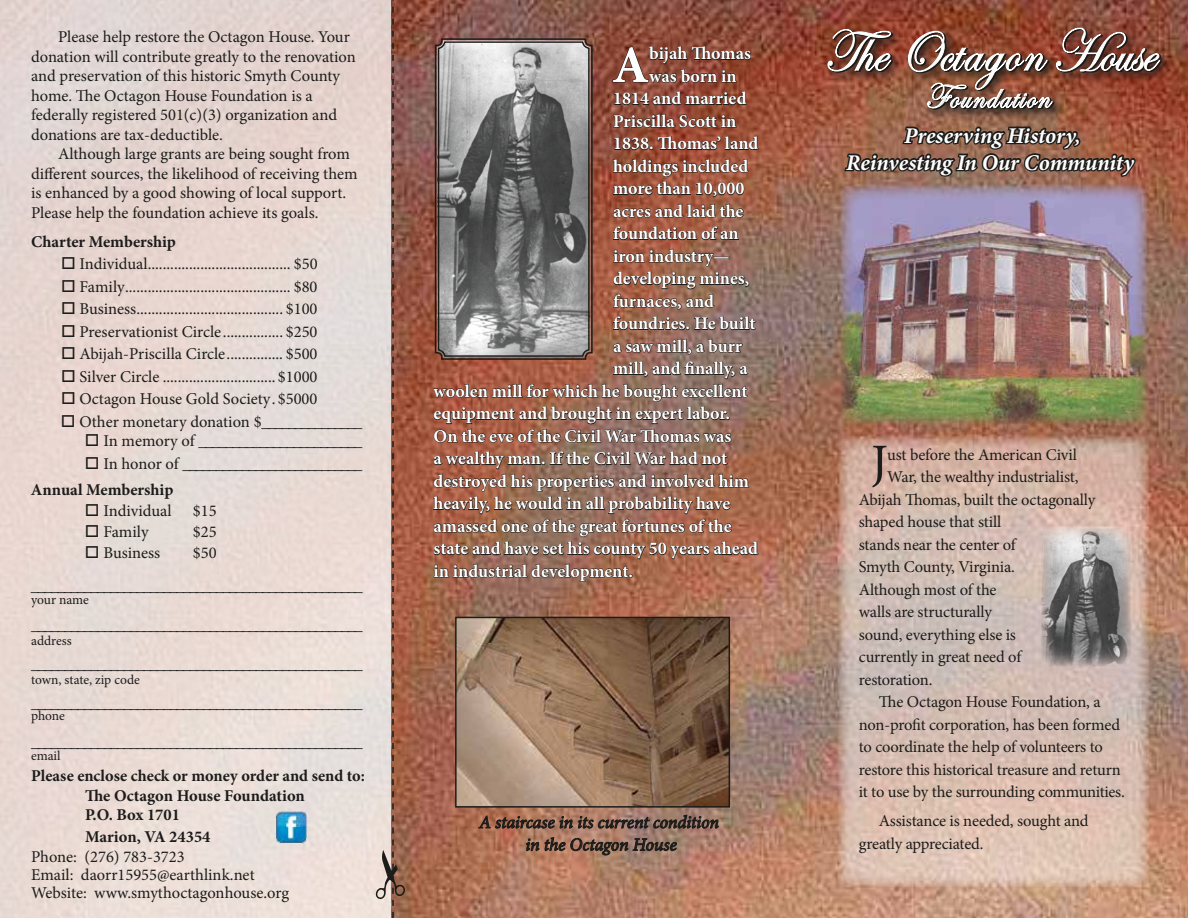
<style>
.page{position:relative;width:1188px;height:918px;background:#fff}
.page>*{position:absolute;margin:0;border:0;box-sizing:border-box;transform-origin:0 0}
.t1{font:60px "Edwardian Script ITC";color:#fff;scale:.9 1}
.t2{font:700 52.65px "Minion Pro";color:#fff}
.t3{font:51.15px "Minion Pro";color:#1c1c1a}
.t4{font:36px "Edwardian Script ITC";letter-spacing:.05em;color:#fff;scale:.9 1}
.t5{font:italic 700 22.5px/27px "Minion Pro";letter-spacing:-.005em;color:#fff;text-align:center}
.t6{font:700 18px "Minion Pro";color:#fff}
.t7{font:italic 18px/22.5px "Minion Pro";letter-spacing:-.01em;color:#1c1c1a;text-align:center}
.t8{font:16.5px/19.5px "Minion Pro";letter-spacing:-.005em;color:#1c1c1a}
.t9{font:700 16.5px/19.5px "Minion Pro";color:#1c1c1a}
.t10{font:13.5px "Minion Pro";letter-spacing:-.005em;color:#1c1c1a}
.s1{font-weight:700}
</style>
<div class="page">
<img style="left:0;top:0;width:1188px;height:918px">
<img style="left:841px;top:185px;width:306px;height:239px">
<img style="left:458px;top:620px;width:269px;height:185px">
<div style="left:455px;top:617px;width:275px;height:191px;border:2px solid #1c1c1a"></div>
<svg style="left:838px;top:435px;width:311px;height:452px;background:#d3b9ad"></svg>
<img style="left:1041px;top:526px;width:90px;height:141px">
<svg style="left:434px;top:38px;width:159px;height:323px;background:#868484"></svg>
<div style="left:438px;top:41px;width:152px;height:316px;border:1px solid #1c1c1a;border-radius:6px"></div>
<svg style="left:478px;top:814px;width:241px;height:15px;background:#7c5c4e"></svg>
<svg style="left:526px;top:837px;width:151px;height:19px;background:#866555"></svg>
<div style="left:824px;top:25px;width:348px;height:95px;background:#1c1c1a;opacity:.75"></div>
<svg style="left:827px;top:27px;width:336px;height:156px;background:#835544"></svg>
<svg style="left:613px;top:46px;width:138px;height:37px;background:#743e30"></svg>
<svg style="left:614px;top:91px;width:133px;height:14px;background:#693a2d"></svg>
<svg style="left:613px;top:114px;width:124px;height:14px;background:#68392b"></svg>
<svg style="left:614px;top:136px;width:145px;height:14px;background:#6d3a2b"></svg>
<svg style="left:613px;top:159px;width:136px;height:38px;background:#7d4633"></svg>
<svg style="left:613px;top:204px;width:131px;height:14px;background:#724534"></svg>
<svg style="left:613px;top:226px;width:126px;height:14px;background:#734637"></svg>
<svg style="left:613px;top:249px;width:136px;height:61px;background:#835948"></svg>
<svg style="left:613px;top:316px;width:143px;height:14px;background:#6a5147"></svg>
<svg style="left:613px;top:339px;width:130px;height:16px;background:#73584e"></svg>
<svg style="left:433px;top:361px;width:315px;height:82px;background:#845849"></svg>
<svg style="left:433px;top:451px;width:325px;height:131px;background:#855a48"></svg>
<svg style="left:376px;top:0;width:29px;height:918px;background:#bc998e"></svg>
<img style="left:275px;top:811px;width:31px;height:32px">
<p class="t8" style="left:31px;top:27px;width:326px;text-indent:27px">Please help restore the Octagon House. Your donation will contribute greatly to the renovation and preservation of this historic Smyth County home. The Octagon House Foundation is a federally registered 501(c)(3) organization and donations are tax-deductible.</p>
<p class="t8" style="left:31px;top:144px;width:328px;text-indent:27px">Although large grants are being sought from different sources, the likelihood of receiving them is enhanced by a good showing of local support.<br>Please help the foundation achieve its goals.</p>
<p class="t9" style="left:31px;top:232px;width:146px">Charter Membership</p>
<p class="t8" style="left:61px;top:254px;width:258px">□ Individual...................................... $50</p>
<p class="t8" style="left:61px;top:277px;width:258px">□ Family............................................ $80</p>
<p class="t8" style="left:61px;top:299px;width:258px">□ Business....................................... $100</p>
<p class="t8" style="left:61px;top:322px;width:258px">□ Preservationist Circle................ $250</p>
<p class="t8" style="left:61px;top:344px;width:258px">□ Abijah-Priscilla Circle............... $500</p>
<p class="t8" style="left:61px;top:367px;width:258px">□ Silver Circle .............................. $1000</p>
<p class="t8" style="left:61px;top:389px;width:258px">□ Octagon House Gold Society. $5000</p>
<p class="t8" style="left:61px;top:412px;width:303px">□ Other monetary donation $<span class="s1">_______________</span></p>
<p class="t8" style="left:85px;top:432px;width:279px">□ In memory of ________________________</p>
<p class="t8" style="left:31px;top:451px;width:333px;line-height:25.8px;text-indent:54px">□ In honor of ___________________________<br><span class="s1">Annual Membership</span></p>
<p class="t8" style="left:85px;top:501px;width:88px">□ Individual</p>
<p class="t8" style="left:193px;top:501px;width:25px">$15</p>
<p class="t8" style="left:85px;top:522px;width:65px">□ Family</p>
<p class="t8" style="left:193px;top:522px;width:25px">$25</p>
<p class="t8" style="left:85px;top:543px;width:77px">□ Business</p>
<p class="t8" style="left:31px;top:536px;width:333px;line-height:33px;text-indent:162px">$50 __________________________________________________</p>
<p class="t10" style="left:31px;top:591px;width:59px">your name</p>
<p class="t8" style="left:31px;top:615px;width:333px">__________________________________________________</p>
<p class="t10" style="left:31px;top:631px;width:42px">address</p>
<p class="t8" style="left:31px;top:654px;width:333px">__________________________________________________</p>
<p class="t10" style="left:31px;top:670px;width:110px">town, state, zip code</p>
<p class="t8" style="left:31px;top:693px;width:333px">__________________________________________________</p>
<p class="t10" style="left:31px;top:706px;width:35px">phone</p>
<p class="t8" style="left:31px;top:732px;width:333px">__________________________________________________</p>
<p class="t10" style="left:31px;top:747px;width:31px">email</p>
<p class="t9" style="left:85px;top:766px;width:281px;text-indent:-54px">Please enclose check or money order and send to:<br>The Octagon House Foundation<br>P.O. Box 1701</p>
<p class="t9" style="left:85px;top:827px;width:127px">Marion, VA 24354</p>
<p class="t8" style="left:31px;top:848px;width:260px;line-height:18px">Phone: (276) 783-3723<br>Email: daorr15955@earthlink.net<br>Website: www.smythoctagonhouse.org</p>
<h2 class="t2" style="left:612px;top:28px;width:39px">A</h2>
<p class="t6" style="left:649px;top:41px;width:103px">bijah Thomas</p>
<p class="t6" style="left:649px;top:64px;width:89px">was born in</p>
<p class="t6" style="left:613px;top:86px;width:135px">1814 and married</p>
<p class="t6" style="left:613px;top:109px;width:125px">Priscilla Scott in</p>
<p class="t6" style="left:613px;top:131px;width:147px">1838. Thomas’ land</p>
<p class="t6" style="left:613px;top:154px;width:137px">holdings included</p>
<p class="t6" style="left:613px;top:176px;width:133px">more than 10,000</p>
<p class="t6" style="left:613px;top:199px;width:132px">acres and laid the</p>
<p class="t6" style="left:613px;top:221px;width:127px">foundation of an</p>
<p class="t6" style="left:613px;top:244px;width:118px">iron industry—</p>
<p class="t6" style="left:613px;top:266px;width:138px">developing mines,</p>
<p class="t6" style="left:613px;top:289px;width:103px">furnaces, and</p>
<p class="t6" style="left:613px;top:311px;width:144px">foundries. He built</p>
<p class="t6" style="left:613px;top:334px;width:131px">a saw mill, a burr</p>
<p class="t6" style="left:613px;top:356px;width:136px">mill, and finally, a</p>
<p class="t6" style="left:434px;top:379px;width:315px">woolen mill for which he bought excellent</p>
<p class="t6" style="left:434px;top:401px;width:298px">equipment and brought in expert labor.</p>
<p class="t6" style="left:434px;top:424px;width:299px">On the eve of the Civil War Thomas was</p>
<p class="t6" style="left:434px;top:446px;width:295px">a wealthy man. If the Civil War had not</p>
<p class="t6" style="left:434px;top:469px;width:317px">destroyed his properties and involved him</p>
<p class="t6" style="left:434px;top:491px;width:298px">heavily, he would in all probability have</p>
<p class="t6" style="left:434px;top:514px;width:300px">amassed one of the great fortunes of the</p>
<p class="t6" style="left:434px;top:536px;width:326px">state and have set his county 50 years ahead</p>
<p class="t6" style="left:434px;top:559px;width:201px">in industrial development.</p>
<p class="t7" style="left:479px;top:811px;width:241px">A staircase in its current condition in the Octagon House</p>
<h1 class="t1" style="left:824px;top:19px;width:369px">The Octagon House</h1>
<h3 class="t4" style="left:926px;top:77px;width:139px">Foundation</h3>
<h3 class="t5" style="left:846px;top:122px;width:289px">Preserving History,<br>Reinvesting In Our Community</h3>
<h3 class="t3" style="left:871px;top:428px;width:18px">J</h3>
<p class="t8" style="left:887px;top:445px;width:191px">ust before the American Civil</p>
<p class="t8" style="left:887px;top:467px;width:193px">War, the wealthy industrialist,</p>
<p class="t8" style="left:859px;top:490px;width:238px">Abijah Thomas, built the octagonally</p>
<p class="t8" style="left:859px;top:512px;width:144px">shaped house that still</p>
<p class="t8" style="left:859px;top:535px;width:158px">stands near the center of</p>
<p class="t8" style="left:859px;top:557px;width:158px">Smyth County, Virginia.</p>
<p class="t8" style="left:859px;top:580px;width:139px">Although most of the</p>
<p class="t8" style="left:859px;top:602px;width:135px">walls are structurally</p>
<p class="t8" style="left:859px;top:625px;width:159px">sound, everything else is</p>
<p class="t8" style="left:859px;top:647px;width:164px">currently in great need of</p>
<p class="t8" style="left:859px;top:670px;width:75px">restoration.</p>
<p class="t8" style="left:879px;top:692px;width:223px">The Octagon House Foundation, a</p>
<p class="t8" style="left:859px;top:715px;width:263px">non-profit corporation, has been formed</p>
<p class="t8" style="left:859px;top:737px;width:246px">to coordinate the help of volunteers to</p>
<p class="t8" style="left:859px;top:760px;width:264px">restore this historical treasure and return</p>
<p class="t8" style="left:859px;top:782px;width:268px">it to use by the surrounding communities.</p>
<p class="t8" style="left:859px;top:810px;width:231px;line-height:22.5px;text-indent:20px">Assistance is needed, sought and greatly appreciated.</p>
</div>
